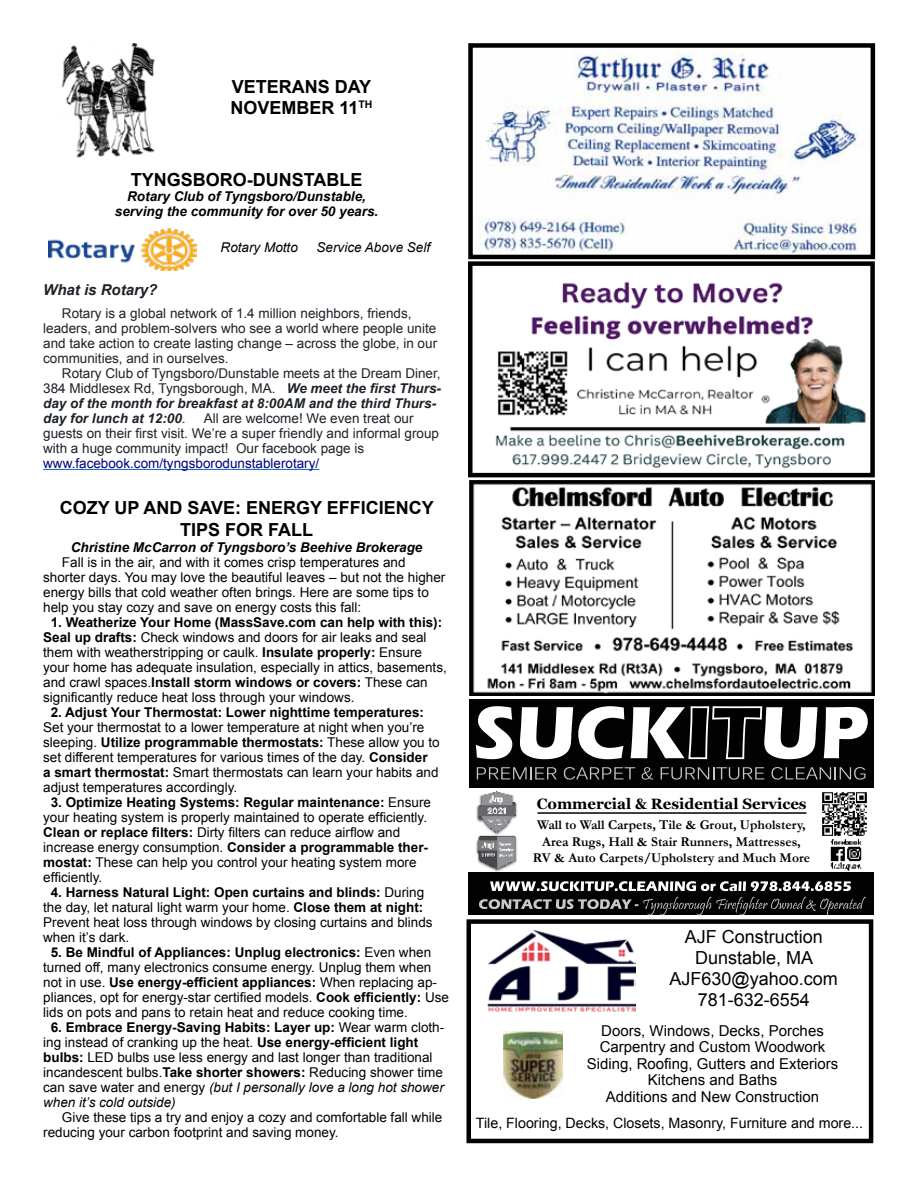
<style>
.page{position:relative;width:918px;height:1188px;background:#fff}
.page>*{position:absolute;margin:0;border:0;box-sizing:border-box;transform-origin:0 0}
.t1{font:700 18px/21.6px "Arial";color:#000}
.t2{font:18px/21px "Arial";color:#000;text-align:center}
.t3{font:15px/16.5px "Arial";color:#000;text-align:center}
.t4{font:700 15px "Georgia";color:#000}
.t5{font:italic 700 15px "Arial";color:#1d2228}
.t6{font:14.25px "Arial";color:#000}
.t7{font:13.5px/15px "Arial";color:#000}
.t8{font:13.5px/15px "Arial";color:#1d2228}
.t9{font:700 13.5px/16.2px "Garamond";color:#000;text-align:center}
.t10{font:italic 700 13.5px/15px "Arial";color:#000;text-align:center}
.t11{font:italic 13.5px "Arial";color:#000}
.t12{font:italic 700 13.5px "Arial";color:#1d2228}
.t13{font:700 13.5px "Arial";color:#000}
.s1{font-weight:700;font-style:italic}
.s2{font-weight:400;font-style:normal}
.s3{color:#00007f}
.s4{font-weight:700}
.s5{font-weight:400}
.s6{font-style:normal}
</style>
<div class="page">
<img style="left:488px;top:930px;width:147px;height:82px">
<img style="left:504px;top:1031px;width:59px;height:67px">
<div style="left:466px;top:919px;width:407px;height:224px;border:4px solid #000"></div>
<img style="left:495px;top:281px;width:371px;height:188px">
<div style="left:468px;top:261px;width:407px;height:216px;border:4px solid #000"></div>
<div style="left:469px;top:700px;width:405px;height:88px;background:#020202"></div>
<svg style="left:476px;top:706px;width:36px;height:53px"></svg>
<svg style="left:520px;top:706px;width:104px;height:53px"></svg>
<svg style="left:631px;top:706px;width:187px;height:54px"></svg>
<svg style="left:824px;top:707px;width:44px;height:51px"></svg>
<svg style="left:477px;top:767px;width:80px;height:12px"></svg>
<svg style="left:564px;top:767px;width:71px;height:13px"></svg>
<svg style="left:642px;top:767px;width:11px;height:13px"></svg>
<svg style="left:661px;top:767px;width:103px;height:13px"></svg>
<svg style="left:772px;top:767px;width:93px;height:13px"></svg>
<div style="left:469px;top:872px;width:405px;height:43px;background:#020202"></div>
<img style="left:830px;top:839px;width:32px;height:32px">
<img style="left:822px;top:792px;width:45px;height:44px">
<img style="left:476px;top:792px;width:41px;height:79px">
<hr style="left:538px;top:812px;width:268px;height:2px;background:#000">
<svg style="left:490px;top:881px;width:361px;height:10px"></svg>
<svg style="left:479px;top:897px;width:387px;height:18px"></svg>
<img style="left:479px;top:52px;width:388px;height:201px">
<div style="left:468px;top:43px;width:407px;height:216px;border:4px solid #000"></div>
<img style="left:470px;top:480px;width:405px;height:216px">
<img style="left:61px;top:43px;width:94px;height:115px">
<hr style="left:43px;top:469px;width:276px;height:1px;background:#0563c1">
<img style="left:49px;top:228px;width:148px;height:42px">
<p class="t1" style="left:232px;top:76px;width:25px">VETERANS</p>
<p class="t1" style="left:230px;top:76px;width:144px;text-indent:105px">DAY<br>NOVEMBER 11<sup>TH</sup></p>
<p class="t1" style="left:131px;top:169px;width:233px">Tyngsboro-Dunstable</p>
<p class="t10" style="left:115px;top:189px;width:265px">Rotary Club of Tyngsboro/Dunstable, serving the community for over 50 years.</p>
<p class="t11" style="left:221px;top:238px;width:79px">Rotary Motto</p>
<p class="t11" style="left:317px;top:238px;width:115px">Service Above Self</p>
<p class="t5" style="left:43px;top:280px;width:116px">What is Rotary?</p>
<p class="t8" style="left:62px;top:306px;width:351px">Rotary is a global network of 1.4 million neighbors, friends,</p>
<p class="t8" style="left:43px;top:321px;width:395px">leaders, and problem-solvers who see a world where people unite</p>
<p class="t8" style="left:43px;top:336px;width:395px">and take action to create lasting change – across the globe, in our</p>
<p class="t8" style="left:43px;top:351px;width:187px">communities, and in ourselves.</p>
<p class="t8" style="left:62px;top:366px;width:380px">Rotary Club of Tyngsboro/Dunstable meets at the Dream Diner,</p>
<p class="t8" style="left:43px;top:381px;width:399px">384 Middlesex Rd, Tyngsborough, MA. <span class="s1">We meet the first Thurs-</span></p>
<p class="t12" style="left:43px;top:394px;width:395px">day of the month for breakfast at 8:00AM and the third Thurs-</p>
<p class="t12" style="left:43px;top:409px;width:144px">day for lunch at 12:00<span class="s2">.</span></p>
<p class="t8" style="left:43px;top:411px;width:397px;text-indent:161px">All are welcome! We even treat our guests on their first visit. We’re a super friendly and informal group with a huge community impact! Our facebook page is <span class="s3">www.facebook.com/tyngsborodunstablerotary/</span></p>
<p class="t1" style="left:60px;top:498px;width:279px">Cozy Up and Save: Energy Eff</p>
<p class="t1" style="left:361px;top:498px;width:75px">iciency</p>
<p class="t1" style="left:180px;top:519px;width:135px">Tips for Fall</p>
<p class="t10" style="left:71px;top:540px;width:353px">Christine McCarron of Tyngsboro’s Beehive Brokerage</p>
<p class="t7" style="left:62px;top:555px;width:345px">Fall is in the air, and with it comes crisp temperatures and</p>
<p class="t7" style="left:43px;top:570px;width:404px">shorter days. You may love the beautiful leaves – but not the higher</p>
<p class="t7" style="left:43px;top:585px;width:387px">energy bills that cold weather often brings. Here are some tips to</p>
<p class="t7" style="left:43px;top:600px;width:320px">help you stay cozy and save on energy costs this fall:</p>
<p class="t7" style="left:43px;top:615px;width:405px;text-indent:8px"><span class="s4">1. Weatherize Your Home (MassSave.com can help with this):<br>Seal up drafts:</span> Check windows and doors for air leaks and seal them with weatherstripping or caulk. <span class="s4">Insulate properly:</span> Ensure your home has adequate insulation, especially in attics, basements, and crawl spaces.<span class="s4">Install storm windows or covers:</span> These can significantly reduce heat loss through your windows.</p>
<p class="t7" style="left:43px;top:705px;width:398px;text-indent:8px"><span class="s4">2. Adjust Your Thermostat: Lower nighttime temperatures:<br></span>Set your thermostat to a lower temperature at night when you’re sleeping. <span class="s4">Utilize programmable thermostats:</span> These allow you to set different temperatures for various times of the day. <span class="s4">Consider<br>a smart thermostat:</span> Smart thermostats can learn your habits and adjust temperatures accordingly.</p>
<p class="t7" style="left:43px;top:795px;width:389px;text-indent:8px"><span class="s4">3. Optimize Heating Systems: Regular maintenance:</span> Ensure your heating system is properly maintained to operate efficiently.<br><span class="s4">Clean or replace filters:</span> Dirty filters can reduce airflow and increase energy consumption. <span class="s4">Consider a programmable ther&shy;mostat:</span> These can help you control your heating system more efficiently.</p>
<p class="t7" style="left:43px;top:885px;width:391px;text-indent:8px"><span class="s4">4. Harness Natural Light: Open curtains and blinds:</span> During the day, let natural light warm your home. <span class="s4">Close them at night:<br></span>Prevent heat loss through windows by closing curtains and blinds when it’s dark.</p>
<p class="t7" style="left:43px;top:945px;width:407px;text-indent:8px"><span class="s4">5. Be Mindful of Appliances: Unplug electronics:</span> Even when turned off, many electronics consume energy. Unplug them when not in use. <span class="s4">Use energy-efficient appliances:</span> When replacing ap&shy;pliances, opt for energy-star certified models. <span class="s4">Cook efficiently:</span> Use lids on pots and pans to retain heat and reduce cooking time.</p>
<p class="t13" style="left:51px;top:1018px;width:395px">6. Embrace Energy-Saving Habits: Layer up: <span class="s5">Wear warm cloth-</span></p>
<p class="t7" style="left:43px;top:1035px;width:377px">ing instead of cranking up the heat. <span class="s4">Use energy-efficient light</span></p>
<p class="t7" style="left:43px;top:1050px;width:391px"><span class="s4">bulbs:</span> LED bulbs use less energy and last longer than traditional</p>
<p class="t7" style="left:43px;top:1065px;width:401px">incandescent bulbs.<span class="s4">Take shorter showers:</span> Reducing shower time</p>
<p class="t11" style="left:43px;top:1078px;width:402px"><span class="s6">can save water and energy</span> (but I personally love a long hot shower</p>
<p class="t11" style="left:43px;top:1093px;width:134px">when it’s cold outside)</p>
<p class="t7" style="left:62px;top:1110px;width:382px">Give these tips a try and enjoy a cozy and comfortable fall while</p>
<p class="t7" style="left:43px;top:1125px;width:297px">reducing your carbon footprint and saving money.</p>
<p class="t4" style="left:537px;top:794px;width:271px">Commercial &amp; Residential Services</p>
<p class="t9" style="left:533px;top:817px;width:279px">Wall to Wall Carpets, Tile &amp; Grout, Upholstery,<br>Area Rugs, Hall &amp; Stair Runners, Mattresses,<br>RV &amp; Auto Carpets/Upholstery and Much More</p>
<p class="t2" style="left:670px;top:926px;width:170px">AJF Construction<br>Dunstable, MA<br>AJF630@yahoo.com<br>781-632-6554</p>
<p class="t3" style="left:587px;top:1023px;width:253px">Doors, Windows, Decks, Porches<br>Carpentry and Custom Woodwork<br>Siding, Roofing, Gutters and Exteriors<br>Kitchens and Baths<br>Additions and New Construction</p>
<p class="t6" style="left:476px;top:1113px;width:389px">Tile, Flooring, Decks, Closets, Masonry, Furniture and more...</p>
</div>
